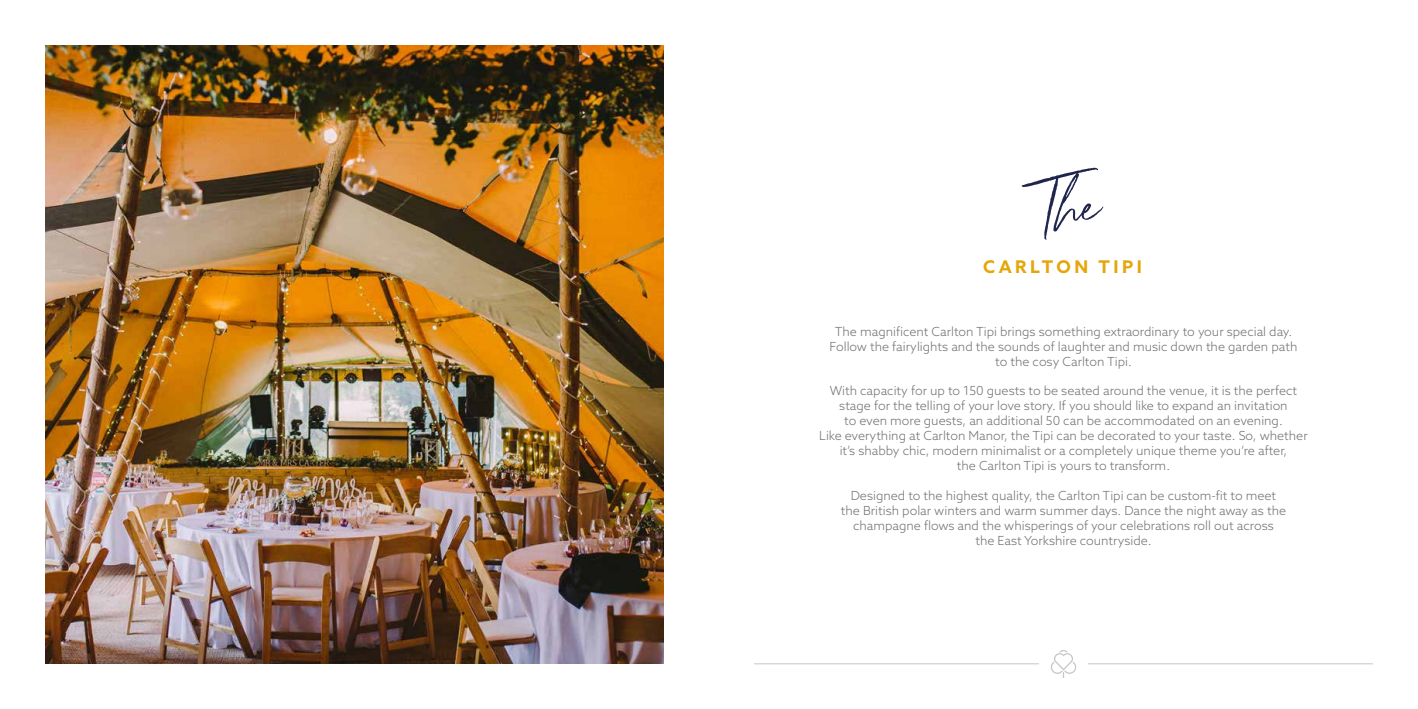
<style>
.page{position:relative;width:1418px;height:709px;background:#fff}
.page>*{position:absolute;margin:0;border:0;box-sizing:border-box;transform-origin:0 0}
.t1{font:102.38px "Paperie Creme";color:#1f254b}
.t2{font:700 17.5px "Azo Sans";letter-spacing:.2em;color:#e5a60a}
.t3{font:300 12.5px/15px "Azo Sans";color:#706f6f;text-align:center}
</style>
<div class="page">
<svg style="left:1050px;top:650px;width:26px;height:28px"></svg>
<hr style="left:754px;top:663px;width:285px;height:1px;background:#c6c6c6">
<hr style="left:1087px;top:663px;width:285px;height:1px;background:#c6c6c6">
<img style="left:45px;top:45px;width:619px;height:619px">
<h1 class="t1" style="left:1020px;top:113px;width:86px">The</h1>
<h2 class="t2" style="left:983px;top:255px;width:160px">CARLTON TIPI</h2>
<p class="t3" style="left:829px;top:324px;width:469px">The magnificent Carlton Tipi brings something extraordinary to your special day.<br>Follow the fairylights and the sounds of laughter and music down the garden path to the cosy Carlton Tipi.</p>
<p class="t3" style="left:819px;top:383px;width:490px">With capacity for up to 150 guests to be seated around the venue, it is the perfect stage for the telling of your love story. If you should like to expand an invitation<br>to even more guests, an additional 50 can be accommodated on an evening.<br>Like everything at Carlton Manor, the Tipi can be decorated to your taste. So, whether it’s shabby chic, modern minimalist or a completely unique theme you’re after,<br>the Carlton Tipi is yours to transform.</p>
<p class="t3" style="left:840px;top:487px;width:447px">Designed to the highest quality, the Carlton Tipi can be custom-fit to meet the British polar winters and warm summer days. Dance the night away as the champagne flows and the whisperings of your celebrations roll out across<br>the East Yorkshire countryside.</p>
</div>
